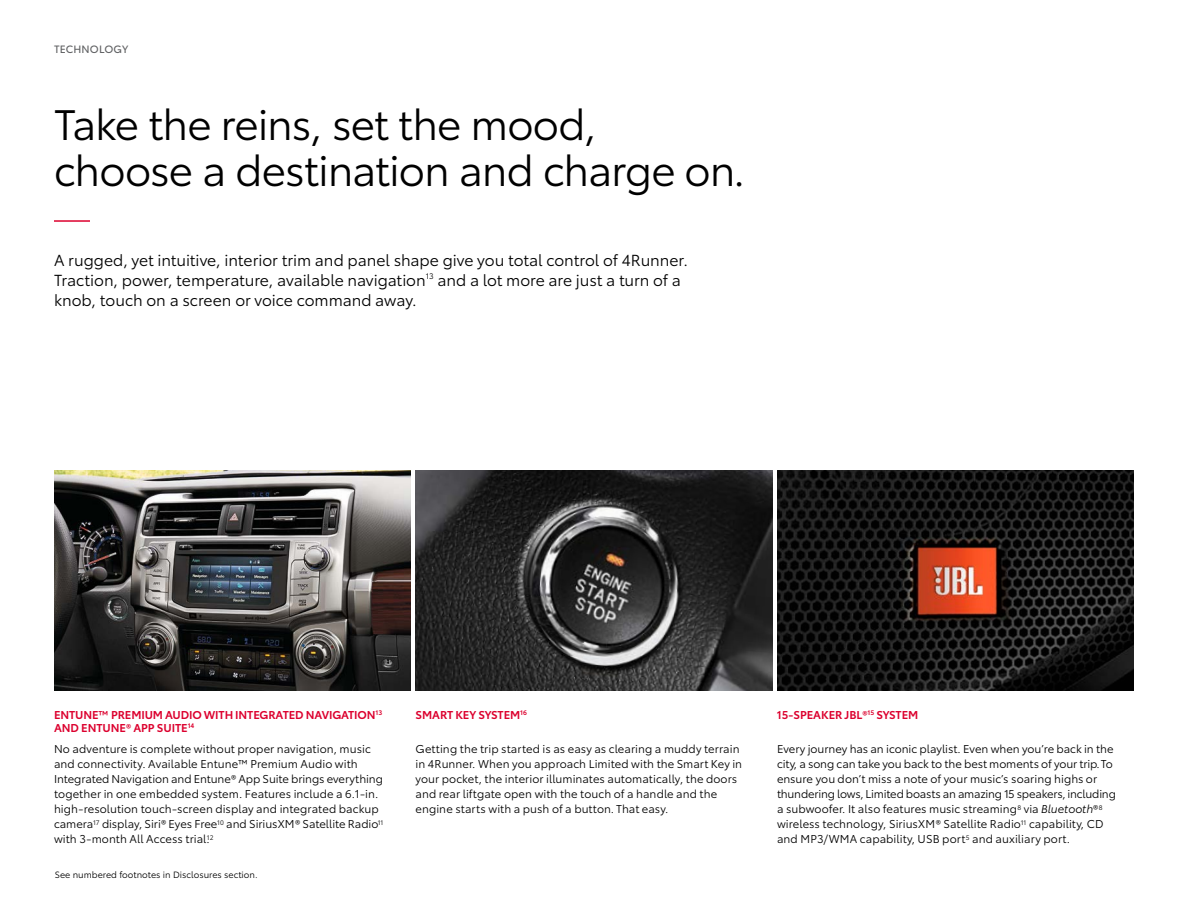
<style>
.page{position:relative;width:1188px;height:918px;background:#fff}
.page>*{position:absolute;margin:0;border:0;box-sizing:border-box;transform-origin:0 0}
.t1{font:42px/46.5px "Toyota Type";letter-spacing:-.025em;color:#000}
.t2{font:15.75px/20.2px "Toyota Type";letter-spacing:-.005em;color:#000}
.t3{font:11.25px/15px "Toyota Type";color:#000}
.t4{font:600 11.25px/12.8px "Toyota Type";letter-spacing:-.01em;color:#dc002e}
.t5{font:10.5px "Toyota Type";letter-spacing:.015em;color:#5f6062}
.t6{font:9px "Toyota Type";color:#000}
.s1{font-style:italic}
</style>
<div class="page">
<hr style="left:54px;top:220px;width:36px;height:2px;background:#dc002e">
<img style="left:54px;top:470px;width:357px;height:221px">
<img style="left:416px;top:470px;width:356px;height:221px">
<img style="left:777px;top:470px;width:357px;height:221px">
<p class="t5" style="left:54px;top:41px;width:76px">TECHNOLOGY</p>
<h1 class="t1" style="left:54px;top:98px;width:693px">Take the reins, set the mood, choose a destination and charge on.</h1>
<h2 class="t2" style="left:54px;top:249px;width:635px">A rugged, yet intuitive, interior trim and panel shape give you total control of 4Runner.<br>Traction, power, temperature, available navigation<sup>13</sup> and a lot more are just a turn of a knob, touch on a screen or voice command away.</h2>
<p class="t4" style="left:54px;top:708px;width:330px">ENTUNE™ PREMIUM AUDIO WITH INTEGRATED NAVIGATION<sup>13<br></sup>AND ENTUNE® APP SUITE<sup>14</sup></p>
<p class="t3" style="left:54px;top:741px;width:331px">No adventure is complete without proper navigation, music and connectivity. Available Entune™ Premium Audio with Integrated Navigation and Entune® App Suite brings everything together in one embedded system. Features include a 6.1-in. high-resolution touch-screen display and integrated backup camera<sup>17</sup> display, Siri® Eyes Free<sup>10</sup> and SiriusXM® Satellite Radio<sup>11 </sup>with 3-month All Access trial.<sup>12</sup></p>
<p class="t6" style="left:55px;top:868px;width:204px">See numbered footnotes in Disclosures section.</p>
<p class="t4" style="left:416px;top:708px;width:113px">SMART KEY SYSTEM<sup>16</sup></p>
<p class="t3" style="left:416px;top:741px;width:328px">Getting the trip started is as easy as clearing a muddy terrain in 4Runner. When you approach Limited with the Smart Key in your pocket, the interior illuminates automatically, the doors and rear liftgate open with the touch of a handle and the engine starts with a push of a button. That easy.</p>
<p class="t4" style="left:777px;top:708px;width:143px">15-SPEAKER JBL®<sup>15</sup> SYSTEM</p>
<p class="t3" style="left:777px;top:741px;width:341px">Every journey has an iconic playlist. Even when you’re back in the city, a song can take you back to the best moments of your trip. To ensure you don’t miss a note of your music’s soaring highs or thundering lows, Limited boasts an amazing 15 speakers, including a subwoofer. It also features music streaming<sup>8</sup> via <span class="s1">Bluetooth</span>®<sup>8 </sup>wireless technology, SiriusXM® Satellite Radio<sup>11</sup> capability, CD and MP3/WMA capability, USB port<sup>5</sup> and auxiliary port.</p>
</div>
